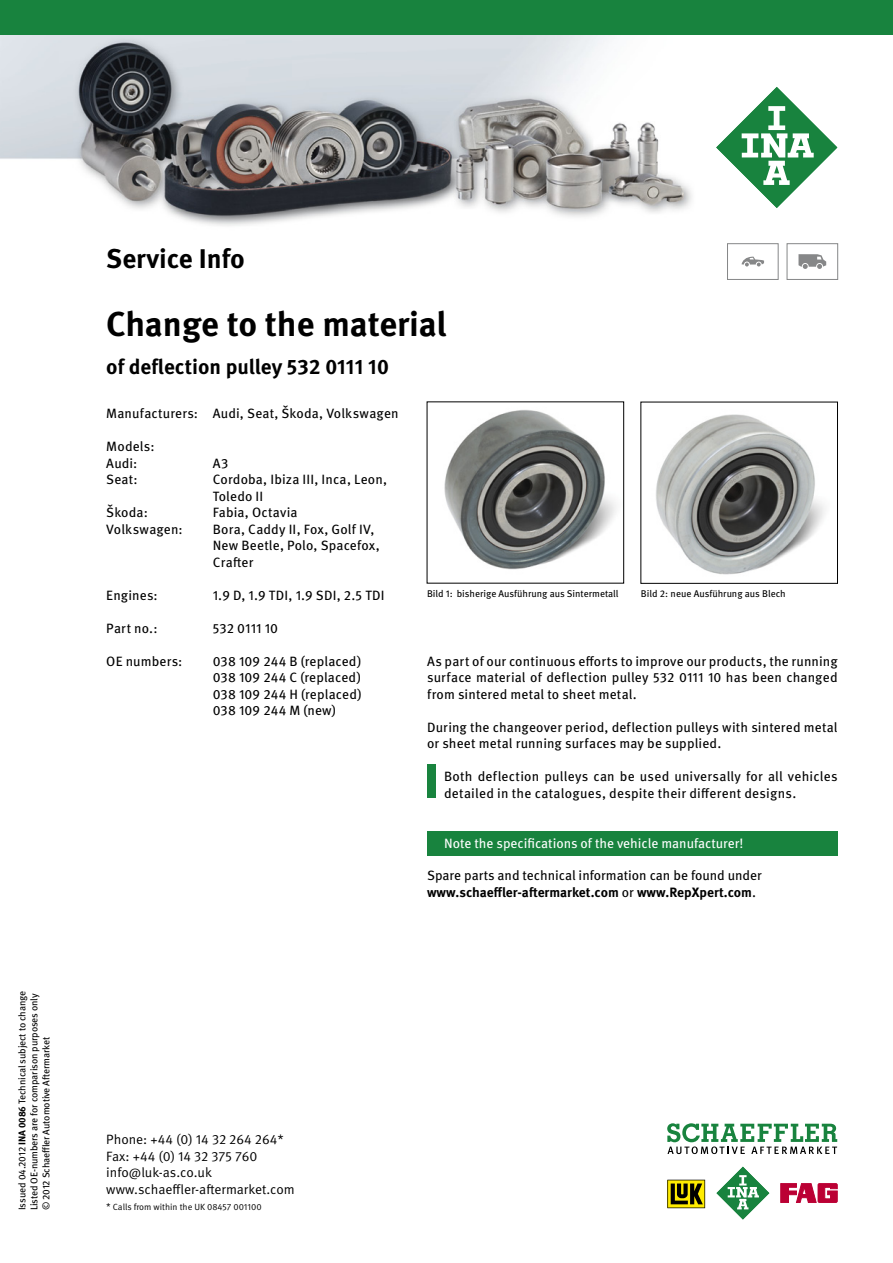
<style>
.page{position:relative;width:893px;height:1263px;background:#fff}
.page>*{position:absolute;margin:0;border:0;box-sizing:border-box;transform-origin:0 0}
.t1{font:700 34.5px "Meta Pro";letter-spacing:-.01em;color:#000}
.t2{font:700 27px "Meta Pro";color:#000}
.t3{font:700 21px "Meta Pro";color:#000}
.t4{font:13.5px/16.5px "Meta Pro";letter-spacing:.01em;color:#000}
.t5{font:13.5px/16.5px "Meta Pro Norm";color:#000}
.t6{font:13.5px "Meta Pro";color:#fff}
.t7{font:9.75px/12px "Meta Pro";letter-spacing:-.01em;color:#000}
.t8{font:9px "Meta Pro Norm";color:#000}
.s1{font-weight:700}
.s2{font-size:9.75px}
</style>
<div class="page">
<div style="left:427px;top:765px;width:9px;height:33px;background:#18833e"></div>
<img style="left:444px;top:410px;width:172px;height:160px">
<img style="left:656px;top:414px;width:169px;height:161px">
<div style="left:427px;top:831px;width:411px;height:24px;background:#18833e"></div>
<div style="left:727px;top:243px;width:51px;height:37px;border:1px solid #868788"></div>
<svg style="left:742px;top:257px;width:22px;height:9px"></svg>
<div style="left:787px;top:243px;width:51px;height:37px;border:1px solid #868788"></div>
<svg style="left:798px;top:254px;width:28px;height:15px"></svg>
<img style="left:0;top:34px;width:893px;height:192px">
<svg style="left:667px;top:1180px;width:38px;height:28px"></svg>
<svg style="left:781px;top:1183px;width:56px;height:19px"></svg>
<svg style="left:716px;top:1166px;width:54px;height:54px"></svg>
<svg style="left:667px;top:1123px;width:170px;height:31px"></svg>
<svg style="left:715px;top:85px;width:124px;height:124px"></svg>
<div style="left:0;top:0;width:893px;height:34px;background:#18833e"></div>
<p class="t7" style="left:15px;top:1210px;width:221px;rotate:-90deg">Issued 04.2012 <span class="s1">INA 0086</span> Technical subject to change<br>Listed OE-numbers are for comparison purposes only © 2012 Schaeffler Automotive Aftermarket</p>
<h2 class="t2" style="left:106px;top:238px;width:140px">Service Info</h2>
<h1 class="t1" style="left:106px;top:297px;width:342px">Change to the material</h1>
<h3 class="t3" style="left:106px;top:350px;width:284px">of deflection pulley 532 0111 10</h3>
<p class="t4" style="left:106px;top:404px;width:294px">Manufacturers: Audi, Seat, Škoda, Volkswagen</p>
<p class="t4" style="left:106px;top:437px;width:50px">Models:<br>Audi:</p>
<p class="t4" style="left:213px;top:454px;width:17px">A3</p>
<p class="t4" style="left:106px;top:470px;width:33px">Seat:</p>
<p class="t4" style="left:213px;top:470px;width:176px">Cordoba, Ibiza III, Inca, Leon,<br>Toledo II</p>
<p class="t4" style="left:106px;top:503px;width:43px">Škoda:</p>
<p class="t4" style="left:213px;top:503px;width:86px">Fabia, Octavia</p>
<p class="t4" style="left:106px;top:520px;width:78px">Volkswagen:</p>
<p class="t4" style="left:213px;top:520px;width:169px">Bora, Caddy II, Fox, Golf IV,<br>New Beetle, Polo, Spacefox,<br>Crafter</p>
<p class="t4" style="left:106px;top:586px;width:53px">Engines:</p>
<p class="t4" style="left:213px;top:586px;width:173px">1.9 D, 1.9 TDI, 1.9 SDI, 2.5 TDI</p>
<p class="t4" style="left:106px;top:619px;width:53px">Part no.:</p>
<p class="t4" style="left:213px;top:619px;width:67px">532 0111 10</p>
<p class="t4" style="left:106px;top:652px;width:78px">OE numbers:</p>
<p class="t4" style="left:213px;top:652px;width:150px;text-align:justify">038 109 244 B (replaced)<br>038 109 244 C (replaced)<br>038 109 244 H (replaced)<br>038 109 244 M (new)</p>
<p class="t4" style="left:427px;top:652px;width:412px;text-align:justify">As part of our continuous efforts to improve our products, the running surface material of deflection pulley 532 0111 10 has been changed from sintered metal to sheet metal.</p>
<p class="t4" style="left:427px;top:718px;width:412px">During the changeover period, deflection pulleys with sintered metal or sheet metal running surfaces may be supplied.</p>
<p class="t7" style="left:427px;top:587px;width:193px">Bild 1: bisherige Ausführung aus Sintermetall</p>
<p class="t7" style="left:641px;top:587px;width:146px">Bild 2: neue Ausführung aus Blech</p>
<p class="t4" style="left:444px;top:767px;width:395px">Both deflection pulleys can be used universally for all vehicles detailed in the catalogues, despite their different designs.</p>
<p class="t6" style="left:444px;top:833px;width:301px">Note the specifications of the vehicle manufacturer!</p>
<p class="t5" style="left:106px;top:1130px;width:190px">Phone: +44 (0) 14 32 264 264*<br>Fax: +44 (0) 14 32 375 760 info@luk-as.co.uk www.schaeffler-aftermarket.com</p>
<p class="t8" style="left:106px;top:1200px;width:157px"><span class="s2">*</span> Calls from within the UK 08457 001100</p>
<p class="t4" style="left:427px;top:866px;width:336px">Spare parts and technical information can be found under <span class="s1">www.schaeffler-aftermarket.com</span> or <span class="s1">www.RepXpert.com</span>.</p>
</div>
